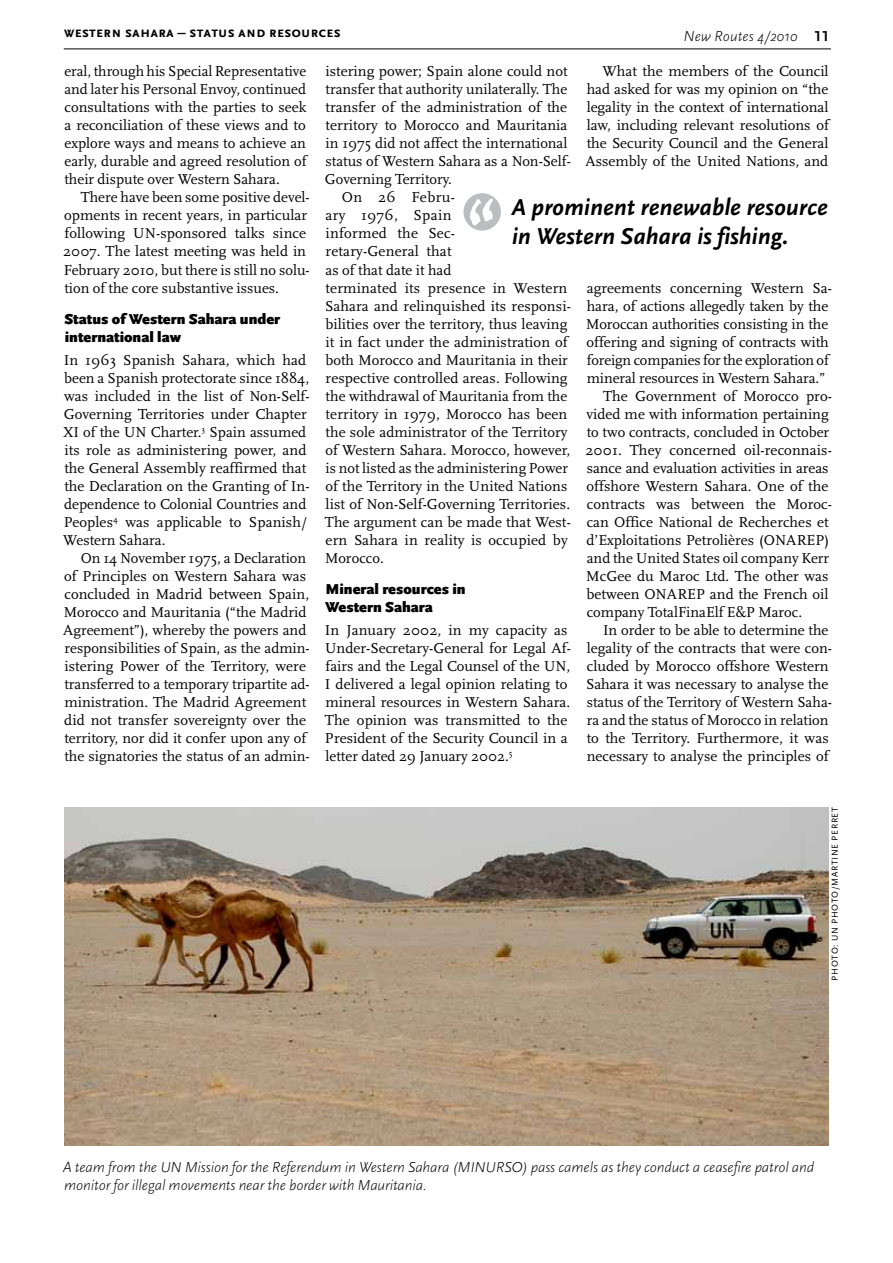
<style>
.page{position:relative;width:893px;height:1263px;background:#fff}
.page>*{position:absolute;margin:0;border:0;box-sizing:border-box;transform-origin:0 0}
.t1{font:84px "Kosmik Plain Two";color:#fff}
.t2{font:italic 700 24px "Scala Sans";color:#000}
.t3{font:15px/18px "Scala";color:#000}
.t4{font:italic 300 15px/18px "Scala Sans";letter-spacing:-.01em;color:#000}
.t5{font:900 15px/18px "Scala Sans";color:#000}
.t6{font:15px "Scala Sans Bold SC";letter-spacing:.01em;color:#000}
.t7{font:15px "Scala";letter-spacing:.025em;color:#000}
.t8{font:9px "Scala Sans Regular SC";letter-spacing:.075em;color:#000}
.s1{font-family:"Scala Sans Bold SC";font-weight:400;font-style:normal}
</style>
<div class="page">
<hr style="left:64px;top:49px;width:767px;height:1px;background:#000">
<div style="left:463px;top:193px;width:38px;height:38px;background:#bbbdbe;border-radius:50%"></div>
<img style="left:64px;top:807px;width:765px;height:338px">
<p class="t6" style="left:64px;top:24px;width:278px">western sahara – status and resources</p>
<p class="t4" style="left:683px;top:27px;width:147px">New Routes 4/2010 <span class="s1">11</span></p>
<p class="t3" style="left:64px;top:63px;width:244px;text-align:justify">eral, through his Special Representative and later his Personal Envoy, continued consultations with the parties to seek a reconciliation of these views and to explore ways and means to achieve an early, durable and agreed resolution of their dispute over Western Sahara.</p>
<p class="t3" style="left:63px;top:189px;width:248px;text-indent:18px">There have been some positive devel&shy;opments in recent years, in particular following UN-sponsored talks since 2007. The latest meeting was held in February 2010, but there is still no solu&shy;tion of the core substantive issues.</p>
<p class="t5" style="left:64px;top:311px;width:217px">Status of Western Sahara under international law</p>
<p class="t3" style="left:63px;top:351px;width:248px">In 1963 Spanish Sahara, which had been a Spanish protectorate since 1884, was included in the list of Non-Self-Governing Territories under Chapter XI of the UN Charter.<sup>3</sup> Spain assumed its role as administering power, and the General Assembly reaffirmed that the Declaration on the Granting of In&shy;dependence to Colonial Countries and Peoples<sup>4</sup> was applicable to Spanish/ Western Sahara.</p>
<p class="t3" style="left:63px;top:549px;width:248px;text-indent:18px">On 14 November 1975, a Declaration of Principles on Western Sahara was concluded in Madrid between Spain, Morocco and Mauritania (“the Madrid Agreement”), whereby the powers and responsibilities of Spain, as the admin&shy;istering Power of the Territory, were transferred to a temporary tripartite ad&shy;ministration. The Madrid Agreement did not transfer sovereignty over the territory, nor did it confer upon any of the signatories the status of an admin-</p>
<p class="t3" style="left:585px;top:63px;width:245px;text-align:justify;text-indent:17px">What the members of the Council had asked for was my opinion on “the legality in the context of international law, including relevant resolutions of the Security Council and the General Assembly of the United Nations, and</p>
<p class="t3" style="left:326px;top:63px;width:244px">istering power; Spain alone could not</p>
<p class="t3" style="left:326px;top:81px;width:243px">transfer that authority unilaterally. The</p>
<p class="t3" style="left:326px;top:99px;width:243px">transfer of the administration of the</p>
<p class="t3" style="left:326px;top:117px;width:243px">territory to Morocco and Mauritania</p>
<p class="t3" style="left:326px;top:135px;width:243px">in 1975 did not affect the international</p>
<p class="t3" style="left:326px;top:153px;width:247px">status of Western Sahara as a Non-Self-</p>
<p class="t3" style="left:325px;top:171px;width:129px">Governing Territory.</p>
<p class="t7" style="left:342px;top:189px;width:115px">On 26 Febru-</p>
<p class="t7" style="left:326px;top:207px;width:127px">ary 1976, Spain</p>
<p class="t3" style="left:326px;top:225px;width:131px">informed the Sec-</p>
<p class="t3" style="left:326px;top:243px;width:127px">retary-General that</p>
<p class="t3" style="left:326px;top:261px;width:127px">as of that date it had</p>
<p class="t3" style="left:326px;top:279px;width:243px">terminated its presence in Western</p>
<p class="t3" style="left:325px;top:297px;width:247px">Sahara and relinquished its responsi-</p>
<p class="t3" style="left:325px;top:315px;width:244px">bilities over the territory, thus leaving</p>
<p class="t3" style="left:326px;top:333px;width:244px">it in fact under the administration of</p>
<p class="t3" style="left:325px;top:351px;width:244px">both Morocco and Mauritania in their</p>
<p class="t3" style="left:326px;top:369px;width:244px">respective controlled areas. Following</p>
<p class="t3" style="left:326px;top:387px;width:243px">the withdrawal of Mauritania from the</p>
<p class="t3" style="left:326px;top:405px;width:243px">territory in 1979, Morocco has been</p>
<p class="t3" style="left:326px;top:423px;width:243px">the sole administrator of the Territory</p>
<p class="t3" style="left:325px;top:441px;width:246px">of Western Sahara. Morocco, however,</p>
<p class="t3" style="left:326px;top:459px;width:244px">is not listed as the administering Power</p>
<p class="t3" style="left:325px;top:477px;width:244px">of the Territory in the United Nations</p>
<p class="t3" style="left:326px;top:495px;width:246px">list of Non-Self-Governing Territories.</p>
<p class="t3" style="left:325px;top:513px;width:247px">The argument can be made that West-</p>
<p class="t3" style="left:326px;top:531px;width:244px">ern Sahara in reality is occupied by</p>
<p class="t3" style="left:325px;top:549px;width:60px">Morocco.</p>
<p class="t5" style="left:325px;top:581px;width:142px">Mineral resources in<br>Western Sahara</p>
<p class="t3" style="left:325px;top:621px;width:248px">In January 2002, in my capacity as Under-Secretary-General for Legal Af&shy;fairs and the Legal Counsel of the UN, I delivered a legal opinion relating to mineral resources in Western Sahara.<br>The opinion was transmitted to the President of the Security Council in a letter dated 29 January 2002.<sup>5</sup></p>
<h2 class="t2" style="left:512px;top:194px;width:318px">A prominent renewable resource</h2>
<h1 class="t1" style="left:468px;top:178px;width:27px">“</h1>
<h2 class="t2" style="left:512px;top:223px;width:278px">in Western Sahara is fishing.</h2>
<p class="t3" style="left:587px;top:279px;width:247px">agreements concerning Western Sa-</p>
<p class="t3" style="left:587px;top:297px;width:243px">hara, of actions allegedly taken by the</p>
<p class="t3" style="left:586px;top:315px;width:244px">Moroccan authorities consisting in the</p>
<p class="t3" style="left:586px;top:333px;width:244px">offering and signing of contracts with</p>
<p class="t3" style="left:587px;top:351px;width:244px">foreign companies for the exploration of</p>
<p class="t3" style="left:587px;top:369px;width:240px">mineral resources in Western Sahara.”</p>
<p class="t3" style="left:603px;top:387px;width:230px">The Government of Morocco pro-</p>
<p class="t3" style="left:586px;top:405px;width:244px">vided me with information pertaining</p>
<p class="t3" style="left:587px;top:423px;width:244px">to two contracts, concluded in October</p>
<p class="t3" style="left:585px;top:441px;width:248px">2001. They concerned oil-reconnais-</p>
<p class="t3" style="left:587px;top:459px;width:243px">sance and evaluation activities in areas</p>
<p class="t3" style="left:586px;top:477px;width:243px">offshore Western Sahara. One of the</p>
<p class="t3" style="left:587px;top:495px;width:247px">contracts was between the Moroc-</p>
<p class="t3" style="left:587px;top:513px;width:243px">can Office National de Recherches et</p>
<p class="t3" style="left:586px;top:531px;width:244px">d’Exploitations Petrolières (ONAREP)</p>
<p class="t3" style="left:587px;top:549px;width:244px">and the United States oil company Kerr</p>
<p class="t3" style="left:586px;top:567px;width:244px">McGee du Maroc Ltd. The other was</p>
<p class="t3" style="left:586px;top:585px;width:244px">between ONAREP and the French oil</p>
<p class="t3" style="left:587px;top:603px;width:217px">company TotalFinaElf E&amp;P Maroc.</p>
<p class="t3" style="left:603px;top:621px;width:227px">In order to be able to determine the</p>
<p class="t3" style="left:587px;top:639px;width:247px">legality of the contracts that were con-</p>
<p class="t3" style="left:587px;top:657px;width:243px">cluded by Morocco offshore Western</p>
<p class="t3" style="left:586px;top:675px;width:244px">Sahara it was necessary to analyse the</p>
<p class="t3" style="left:587px;top:693px;width:247px">status of the Territory of Western Saha-</p>
<p class="t3" style="left:587px;top:711px;width:243px">ra and the status of Morocco in relation</p>
<p class="t3" style="left:587px;top:729px;width:244px">to the Territory. Furthermore, it was</p>
<p class="t3" style="left:587px;top:747px;width:243px">necessary to analyse the principles of</p>
<p class="t8" style="left:830px;top:981px;width:175px;rotate:-90deg">Photo: UN Photo/Marti ne Perret</p>
<p class="t4" style="left:63px;top:1158px;width:753px">A team from the UN Mission for the Referendum in Western Sahara (MINURSO) pass camels as they conduct a ceasefire patrol and monitor for illegal movements near the border with Mauritania.</p>
</div>
